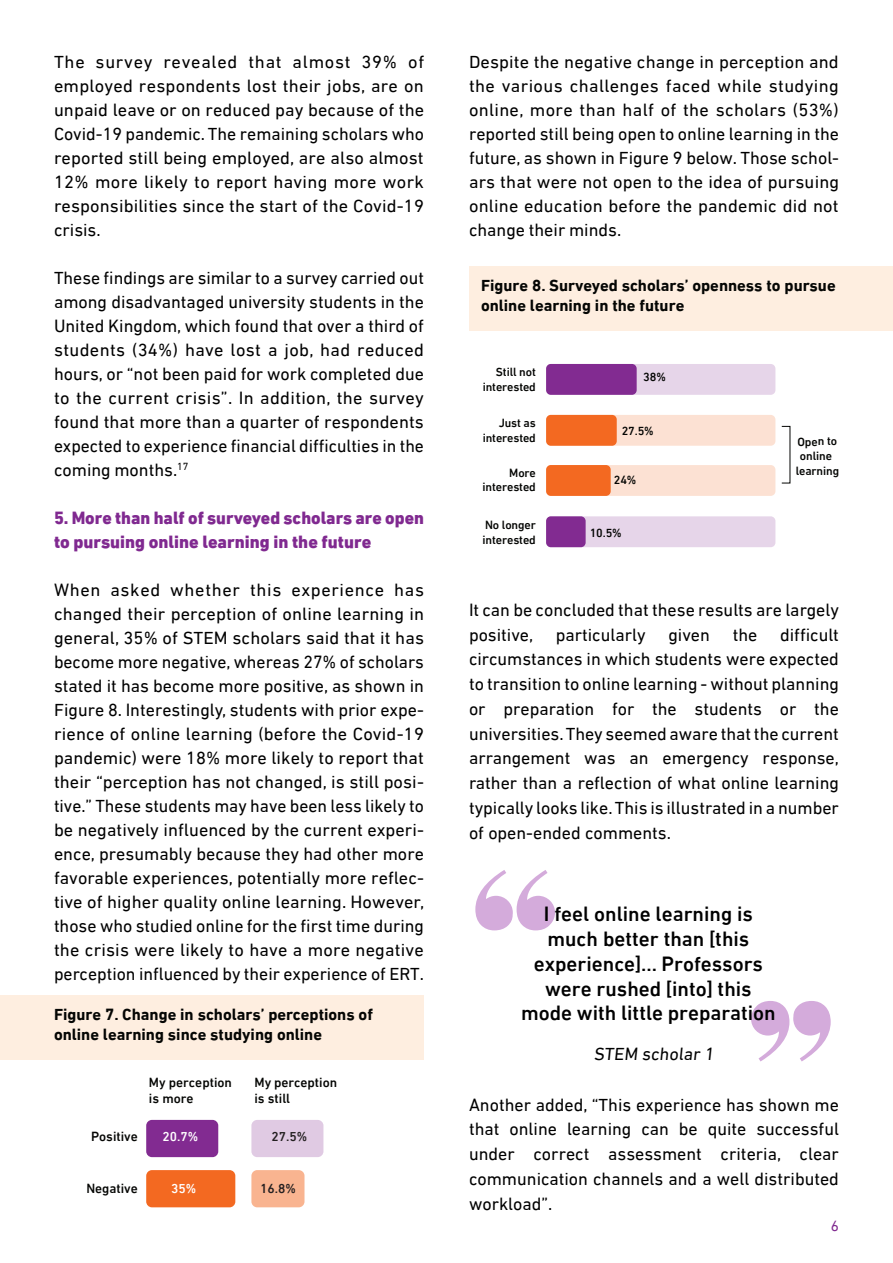
<style>
.page{position:relative;width:893px;height:1263px;background:#fff}
.page>*{position:absolute;margin:0;border:0;box-sizing:border-box;transform-origin:0 0}
.Paragraph_Style_2{font:500 21px/24.8px "DIN Next LT Arabic";color:#000;text-align:center}
.Body{font:18px/24px "DIN Next LT Arabic";color:#000;text-align:justify}
.Body-2{font:800 18px/24px "DIN Next LT Arabic";color:#802990}
.Paragraph_Style_2-2{font:18px "DIN Next LT Arabic";color:#000}
.Figure_title{font:700 16.5px/19.8px "DIN Next LT Arabic";color:#050604}
.t1{font:15px "DIN Next LT Arabic";color:#80298f}
.Figure_text{font:500 13.5px "DIN Next LT Arabic";color:#050604}
.t2{font:500 13.35px/16px "DIN Next LT Arabic";letter-spacing:.015em;color:#040503}
.t3{font:500 13.35px "DIN Next LT Arabic";color:#231f20}
.t4{font:500 13.35px "DIN Next LT Arabic";color:#fff}
.t5{font:500 12.15px/14.5px "DIN Next LT Arabic";letter-spacing:-.01em;color:#040503;text-align:center}
.t6{font:500 12px/14.4px "DIN Next LT Arabic";letter-spacing:-.01em;color:#040503;text-align:right}
</style>
<div class="page">
<svg style="left:475px;top:870px;width:80px;height:60px"></svg>
<svg style="left:751px;top:1001px;width:80px;height:60px"></svg>
<div style="left:0;top:995px;width:424px;height:65px;background:#feeee0"></div>
<div style="left:469px;top:266px;width:424px;height:65px;background:#feeee0"></div>
<div style="left:251px;top:1120px;width:72px;height:37px;background:#e0cae3;border-radius:6px"></div>
<div style="left:146px;top:1120px;width:72px;height:37px;background:#822b91;border-radius:6px"></div>
<div style="left:146px;top:1170px;width:89px;height:37px;background:#f36921;border-radius:6px"></div>
<div style="left:251px;top:1170px;width:53px;height:37px;background:#f9b490;border-radius:6px"></div>
<div style="left:546px;top:415px;width:229px;height:31px;background:#fce1d3;border-radius:5px"></div>
<div style="left:546px;top:465px;width:229px;height:31px;background:#fce1d3;border-radius:5px"></div>
<div style="left:546px;top:364px;width:229px;height:31px;background:#e6d5e9;border-radius:5px"></div>
<div style="left:546px;top:516px;width:229px;height:31px;background:#e6d5e9;border-radius:5px"></div>
<div style="left:546px;top:516px;width:40px;height:31px;background:#822b91;border-radius:5px"></div>
<div style="left:546px;top:465px;width:65px;height:31px;background:#f36921;border-radius:5px"></div>
<div style="left:546px;top:415px;width:71px;height:31px;background:#f36921;border-radius:5px"></div>
<div style="left:546px;top:364px;width:91px;height:31px;background:#822b91;border-radius:5px"></div>
<p class="Body" style="left:54px;top:49px;width:372px">The survey revealed that almost 39% of employed respondents lost their jobs, are on unpaid leave or on reduced pay because of the Covid-19 pandemic. The remaining scholars who reported still being employed, are also almost 12% more likely to report having more work responsibilities since the start of the Covid-19 crisis.</p>
<p class="Body" style="left:54px;top:265px;width:371px">These findings are similar to a survey carried out among disadvantaged university students in the United Kingdom, which found that over a third of students (34%) have lost a job, had reduced hours, or “not been paid for work completed due to the current crisis”. In addition, the survey found that more than a quarter of respondents expected to experience financial difficulties in the coming months.<sup>17</sup></p>
<p class="Body-2" style="left:54px;top:505px;width:371px">5. More than half of surveyed scholars are open to pursuing online learning in the future</p>
<p class="Body" style="left:54px;top:577px;width:372px">When asked whether this experience has changed their perception of online learning in general, 35% of STEM scholars said that it has become more negative, whereas 27% of scholars stated it has become more positive, as shown in Figure 8. Interestingly, students with prior expe&shy;rience of online learning (before the Covid-19 pandemic) were 18% more likely to report that their “perception has not changed, is still posi&shy;tive.” These students may have been less likely to be negatively influenced by the current experi&shy;ence, presumably because they had other more favorable experiences, potentially more reflec&shy;tive of higher quality online learning. However, those who studied online for the first time during the crisis were likely to have a more negative perception influenced by their experience of ERT.</p>
<p class="Figure_title" style="left:54px;top:1004px;width:320px">Figure 7. Change in scholars’ perceptions of online learning since studying online</p>
<p class="Figure_text" style="left:91px;top:1128px;width:48px">Positive</p>
<p class="Figure_text" style="left:149px;top:1074px;width:84px">My perception</p>
<p class="Figure_text" style="left:149px;top:1091px;width:46px">is more</p>
<p class="Figure_text" style="left:254px;top:1074px;width:84px">My perception</p>
<p class="Figure_text" style="left:254px;top:1091px;width:37px">is still</p>
<p class="t2" style="left:148px;top:1078px;width:73px">has become more</p>
<p class="t2" style="left:251px;top:1078px;width:103px">has not changed, it is still</p>
<p class="t4" style="left:162px;top:1129px;width:37px">20.7%</p>
<p class="t3" style="left:272px;top:1129px;width:37px">27.5%</p>
<p class="Figure_text" style="left:86px;top:1180px;width:53px">Negative</p>
<p class="t4" style="left:171px;top:1181px;width:27px">35%</p>
<p class="t3" style="left:260px;top:1181px;width:37px">16.8%</p>
<p class="Body" style="left:469px;top:49px;width:372px">Despite the negative change in perception and the various challenges faced while studying online, more than half of the scholars (53%) reported still being open to online learning in the future, as shown in Figure 9 below. Those schol&shy;ars that were not open to the idea of pursuing online education before the pandemic did not change their minds.</p>
<p class="Figure_title" style="left:481px;top:276px;width:356px">Figure 8. Surveyed scholars’ openness to pursue online learning in the future</p>
<p class="t6" style="left:483px;top:365px;width:55px">Still not interested</p>
<p class="t6" style="left:483px;top:416px;width:55px">Just as interested</p>
<p class="t5" style="left:483px;top:465px;width:55px;text-align:right">More interested</p>
<p class="t5" style="left:483px;top:518px;width:55px;text-align:left">No longer interested</p>
<p class="t5" style="left:643px;top:370px;width:24px">38%</p>
<p class="t5" style="left:622px;top:424px;width:34px">27.5%</p>
<p class="t5" style="left:614px;top:472px;width:24px">24%</p>
<p class="t5" style="left:590px;top:526px;width:34px">10.5%</p>
<p class="t5" style="left:796px;top:434px;width:45px">Open to online learning</p>
<p class="Body" style="left:469px;top:597px;width:371px;line-height:24.8px">It can be concluded that these results are largely positive, particularly</p>
<p class="Body" style="left:469px;top:622px;width:371px;line-height:24.8px;text-indent:311px">difficult circumstances in which students were expected to transition to online learning - without planning or preparation for the students or the universities. They seemed aware that the current arrangement was an emergency response, rather than a reflection of what online learning typically looks like. This is illustrated in a number of open-ended comments.</p>
<p class="Body" style="left:668px;top:622px;width:43px">given</p>
<p class="Body" style="left:733px;top:622px;width:26px">the</p>
<p class="Paragraph_Style_2" style="left:521px;top:902px;width:256px">I feel online learning is much better than [this experience]... Professors were rushed [into] this mode with little preparation</p>
<p class="Paragraph_Style_2-2" style="left:594px;top:1043px;width:125px">STEM scholar 1</p>
<p class="Body" style="left:469px;top:1092px;width:371px;line-height:24.8px">Another added, “This experience has shown me that online learning can be quite successful under correct assessment criteria, clear communication channels and a well distributed workload”.</p>
<p class="t1" style="left:831px;top:1217px;width:10px">6</p>
</div>
